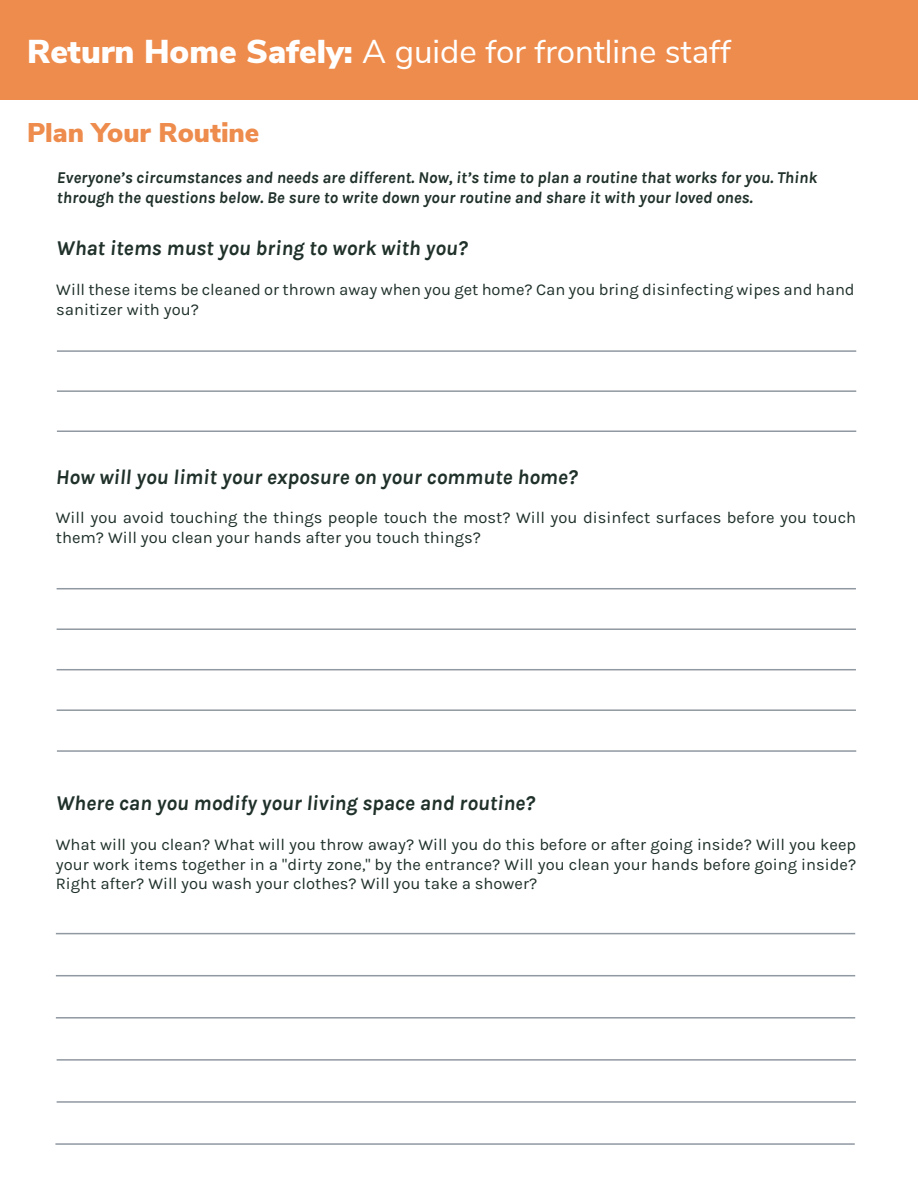
<style>
.page{position:relative;width:918px;height:1188px;background:#fff}
.page>*{position:absolute;margin:0;border:0;box-sizing:border-box;transform-origin:0 0}
.t1{font:33px "Nunito Sans";color:#fff}
.t2{font:900 27px "Nunito Sans";color:#ee8c4d}
.t3{font:italic 700 21px "Karla";color:#20312a}
.t4{font:16.5px/19.8px "Karla";color:#20312a}
.t5{font:italic 700 16.5px/19.8px "Karla";color:#20312a}
.s1{font-weight:900}
</style>
<div class="page">
<hr style="left:57px;top:350px;width:799px;height:2px;background:#9098a1">
<hr style="left:57px;top:390px;width:799px;height:2px;background:#9098a1">
<hr style="left:57px;top:430px;width:799px;height:2px;background:#9098a1">
<hr style="left:57px;top:750px;width:799px;height:2px;background:#9098a1">
<hr style="left:57px;top:588px;width:799px;height:1px;background:#9098a1">
<hr style="left:57px;top:628px;width:799px;height:2px;background:#9098a1">
<hr style="left:57px;top:669px;width:799px;height:1px;background:#9098a1">
<hr style="left:57px;top:709px;width:799px;height:2px;background:#9098a1">
<hr style="left:56px;top:933px;width:799px;height:1px;background:#9098a1">
<hr style="left:56px;top:975px;width:799px;height:1px;background:#9098a1">
<hr style="left:56px;top:1017px;width:799px;height:2px;background:#9098a1">
<hr style="left:57px;top:1059px;width:799px;height:2px;background:#9098a1">
<hr style="left:57px;top:1101px;width:799px;height:2px;background:#9098a1">
<hr style="left:55px;top:1143px;width:800px;height:2px;background:#9098a1">
<div style="left:0;top:0;width:918px;height:99px;background:#ee8c4d"></div>
<p class="t1" style="left:27px;top:27px;width:705px"><span class="s1">Return Home Safely:</span> A guide for frontline staff</p>
<p class="t2" style="left:27px;top:112px;width:234px">Plan Your Routine</p>
<p class="t5" style="left:57px;top:167px;width:762px">Everyone’s circumstances and needs are different. Now, it’s time to plan a routine that works for you. Think through the questions below. Be sure to write down your routine and share it with your loved ones.</p>
<p class="t3" style="left:56px;top:236px;width:413px">What items must you bring to work with you?</p>
<p class="t4" style="left:56px;top:280px;width:800px">Will these items be cleaned or thrown away when you get home? Can you bring disinfecting wipes and hand sanitizer with you?</p>
<p class="t3" style="left:56px;top:464px;width:523px">How will you limit your exposure on your commute home?</p>
<p class="t4" style="left:56px;top:508px;width:802px">Will you avoid touching the things people touch the most? Will you disinfect surfaces before you touch them? Will you clean your hands after you touch things?</p>
<p class="t3" style="left:56px;top:791px;width:481px">Where can you modify your living space and routine?</p>
<p class="t4" style="left:56px;top:835px;width:802px;text-align:justify">What will you clean? What will you throw away? Will you do this before or after going inside? Will you keep your work items together in a "dirty zone," by the entrance? Will you clean your hands before going inside?<br>Right after? Will you wash your clothes? Will you take a shower?</p>
</div>
